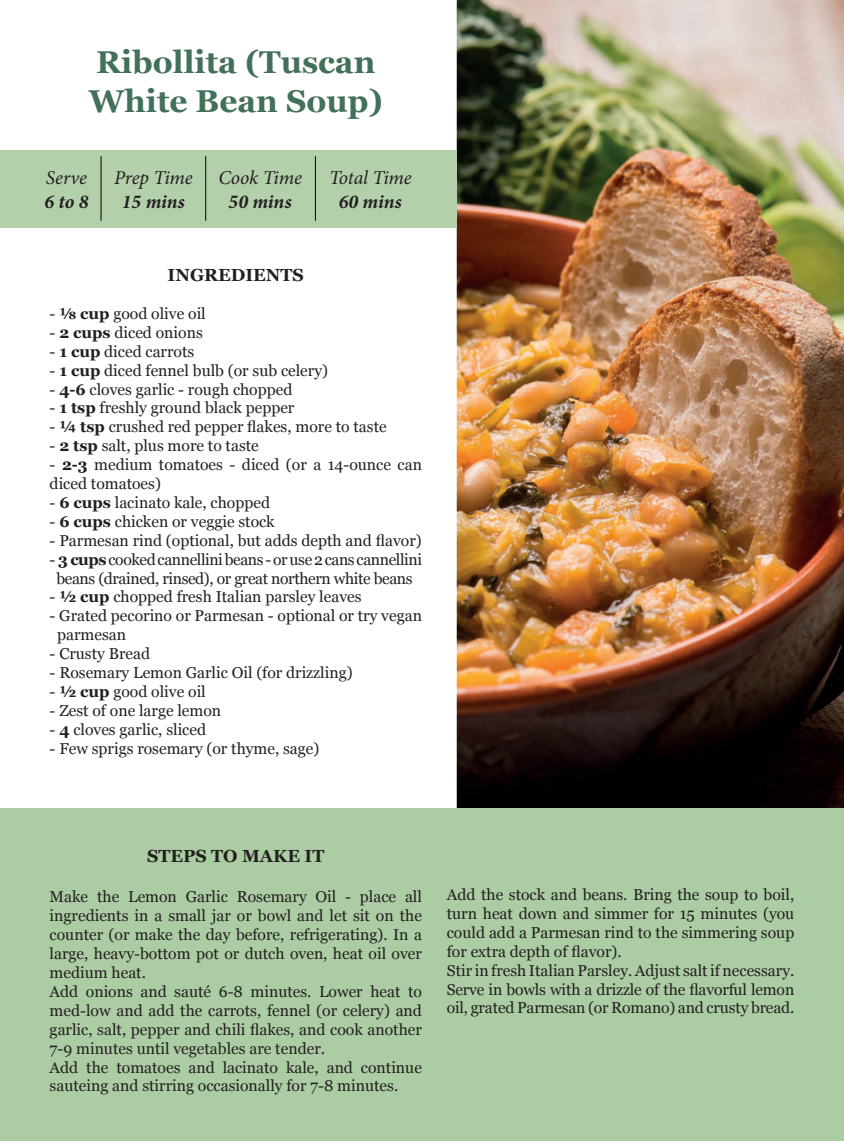
<style>
.page{position:relative;width:844px;height:1141px;background:#fff}
.page>*{position:absolute;margin:0;border:0;box-sizing:border-box;transform-origin:0 0}
.t1{font:700 31.5px/38.5px "Georgia";color:#437059}
.t2{font:italic 19.6px "Minion Pro";letter-spacing:-.01em;color:#231f20}
.t3{font:italic 700 19.6px "Minion Pro";letter-spacing:-.005em;color:#231f20}
.t4{font:700 17.5px "Georgia";color:#231f20}
.t5{font:15.75px/18.9px "Georgia";color:#231f20}
.t6{font:15.75px/18.9px "Georgia";letter-spacing:-.025em;color:#231f20;text-align:center}
.s1{font-weight:700}
</style>
<div class="page">
<img style="left:456px;top:0;width:387px;height:809px">
<div style="left:0;top:809px;width:843px;height:332px;background:#accca3"></div>
<div style="left:0;top:150px;width:456px;height:77px;background:#b4d0ab"></div>
<hr style="left:101px;top:156px;width:1px;height:65px;background:#000">
<hr style="left:205px;top:156px;width:1px;height:65px;background:#000">
<hr style="left:315px;top:156px;width:1px;height:65px;background:#000">
<h1 class="t1" style="left:89px;top:42px;width:295px">Ribollita (Tuscan<br>White Bean Soup)</h1>
<p class="t2" style="left:46px;top:165px;width:43px">Serve</p>
<p class="t3" style="left:45px;top:188px;width:45px">6 to 8</p>
<p class="t2" style="left:114px;top:165px;width:80px">Prep Time</p>
<p class="t3" style="left:122px;top:188px;width:64px">15 mins</p>
<p class="t2" style="left:218px;top:165px;width:85px">Cook Time</p>
<p class="t3" style="left:228px;top:188px;width:64px">50 mins</p>
<p class="t2" style="left:329px;top:165px;width:84px">Total Time</p>
<p class="t3" style="left:339px;top:188px;width:64px">60 mins</p>
<p class="t4" style="left:168px;top:262px;width:138px">INGREDIENTS</p>
<p class="t5" style="left:50px;top:303px;width:158px">- <span class="s1">⅛ cup</span> good olive oil</p>
<p class="t5" style="left:50px;top:322px;width:155px">- <span class="s1">2 cups</span> diced onions</p>
<p class="t5" style="left:50px;top:341px;width:146px">- <span class="s1">1 cup</span> diced carrots</p>
<p class="t5" style="left:50px;top:360px;width:280px">- <span class="s1">1 cup</span> diced fennel bulb (or sub celery)</p>
<p class="t5" style="left:50px;top:379px;width:244px">- <span class="s1">4-6</span> cloves garlic - rough chopped</p>
<p class="t5" style="left:50px;top:398px;width:246px">- <span class="s1">1 tsp</span> freshly ground black pepper</p>
<p class="t5" style="left:50px;top:417px;width:338px">- <span class="s1">¼ tsp</span> crushed red pepper flakes, more to taste</p>
<p class="t5" style="left:50px;top:436px;width:211px">- <span class="s1">2 tsp</span> salt, plus more to taste</p>
<p class="t5" style="left:50px;top:455px;width:374px">- <span class="s1">2-3</span> medium tomatoes - diced (or a 14-ounce can diced tomatoes)</p>
<p class="t5" style="left:50px;top:492px;width:222px">- <span class="s1">6 cups</span> lacinato kale, chopped</p>
<p class="t5" style="left:50px;top:511px;width:226px">- <span class="s1">6 cups</span> chicken or veggie stock</p>
<p class="t5" style="left:50px;top:530px;width:373px">- Parmesan rind (optional, but adds depth and flavor)</p>
<p class="t6" style="left:50px;top:549px;width:374px">- <span class="s1">3 cups</span> cooked cannellini beans - or use 2 cans cannellini beans (drained, rinsed), or great northern white beans</p>
<p class="t5" style="left:50px;top:587px;width:313px">- <span class="s1">½ cup</span> chopped fresh Italian parsley leaves</p>
<p class="t5" style="left:57px;top:606px;width:366px;text-indent:-8px">- Grated pecorino or Parmesan - optional or try vegan parmesan</p>
<p class="t5" style="left:50px;top:644px;width:102px">- Crusty Bread</p>
<p class="t5" style="left:50px;top:662px;width:304px">- Rosemary Lemon Garlic Oil (for drizzling)</p>
<p class="t5" style="left:50px;top:681px;width:158px">- <span class="s1">½ cup</span> good olive oil</p>
<p class="t5" style="left:50px;top:700px;width:173px">- Zest of one large lemon</p>
<p class="t5" style="left:50px;top:719px;width:158px">- <span class="s1">4</span> cloves garlic, sliced</p>
<p class="t5" style="left:50px;top:738px;width:271px">- Few sprigs rosemary (or thyme, sage)</p>
<p class="t4" style="left:147px;top:843px;width:179px">STEPS TO MAKE IT</p>
<p class="t5" style="left:50px;top:887px;width:374px">Make the Lemon Garlic Rosemary Oil - place all ingredients in a small jar or bowl and let sit on the counter (or make the day before, refrigerating). In a large, heavy-bottom pot or dutch oven, heat oil over medium heat.<br>Add onions and sauté 6-8 minutes. Lower heat to med-low and add the carrots, fennel (or celery) and garlic, salt, pepper and chili flakes, and cook another 7-9 minutes until vegetables are tender.<br>Add the tomatoes and lacinato kale, and continue sauteing and stirring occasionally for 7-8 minutes.</p>
<p class="t5" style="left:446px;top:885px;width:349px">Add the stock and beans. Bring the soup to boil, turn heat down and simmer for 15 minutes (you could add a Parmesan rind to the simmering soup for extra depth of flavor).<br>Stir in fresh Italian Parsley. Adjust salt if necessary.<br>Serve in bowls with a drizzle of the flavorful lemon oil, grated Parmesan (or Romano) and crusty bread.</p>
</div>
